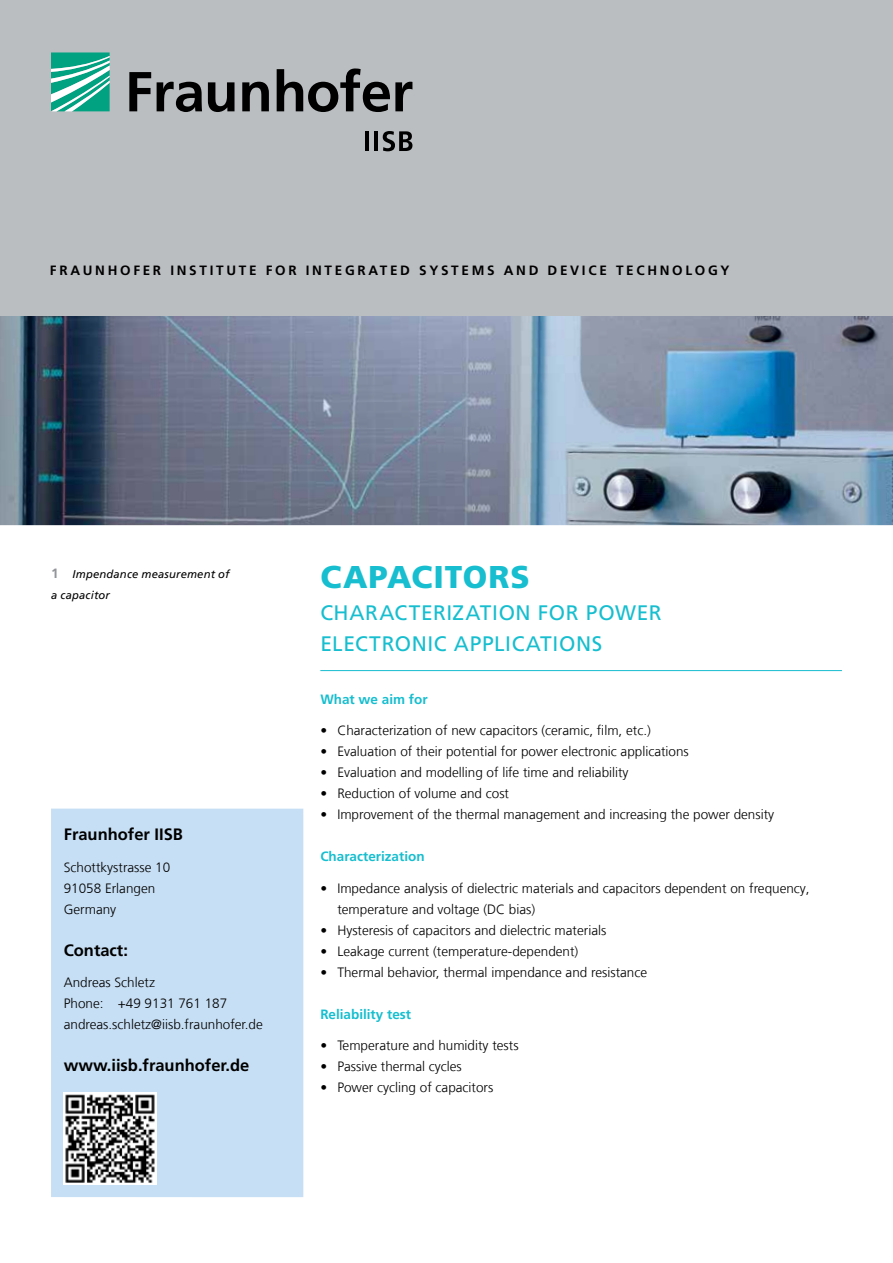
<style>
.page{position:relative;width:893px;height:1263px;background:#fff}
.page>*{position:absolute;margin:0;border:0;box-sizing:border-box;transform-origin:0 0}
.t1{font:900 31.5px "Frutiger LT Com";letter-spacing:.025em;color:#16becf}
.t2{font:21px/31.5px "Frutiger LT Com";letter-spacing:.03em;color:#16becf}
.t3{font:700 16.5px "Frutiger LT Com";color:#000}
.t4{font:300 13.5px/21px "Frutiger LT Com";color:#000}
.t5{font:700 13.5px "Frutiger LT Com";letter-spacing:.2em;color:#000}
.t6{font:700 13.5px "Frutiger LT Com";color:#16becf}
.t7{font:italic 11.25px/21px "Frutiger LT Com";letter-spacing:.015em;color:#000}
.s1{font-weight:700;font-style:normal;font-size:13.5px;color:#939598}
</style>
<div class="page">
<img style="left:0;top:315px;width:893px;height:210px">
<div style="left:0;top:0;width:893px;height:315px;background:#bbbec1"></div>
<svg style="left:51px;top:52px;width:59px;height:59px;background:#4cbba6"></svg>
<svg style="left:129px;top:68px;width:283px;height:44px"></svg>
<hr style="left:366px;top:131px;width:3px;height:20px;background:#000">
<hr style="left:374px;top:131px;width:4px;height:20px;background:#000">
<svg style="left:383px;top:131px;width:29px;height:20px"></svg>
<hr style="left:320px;top:670px;width:522px;height:1px;background:#16becf">
<div style="left:51px;top:809px;width:252px;height:388px;background:#c7dff4"></div>
<img style="left:64px;top:1092px;width:92px;height:92px">
<p class="t5" style="left:50px;top:262px;width:681px">Fr aunhof er Insti tute f or Integr ated Systems and D evic e Tec hnology</p>
<p class="t7" style="left:51px;top:563px;width:180px"><span class="s1">1</span> Impendance measurement of a capacitor</p>
<p class="t3" style="left:64px;top:825px;width:121px">Fraunhofer IISB</p>
<p class="t4" style="left:64px;top:856px;width:108px">Schottkystrasse 10<br>91058 Erlangen<br>Germany</p>
<p class="t3" style="left:64px;top:940px;width:66px">Contact:</p>
<p class="t4" style="left:64px;top:972px;width:201px">Andreas Schletz<br>Phone: +49 9131 761 187 andreas.schletz@iisb.fraunhofer.de</p>
<p class="t3" style="left:64px;top:1056px;width:187px">www.iisb.fraunhofer.de</p>
<h1 class="t1" style="left:320px;top:558px;width:211px">CAPACITORS</h1>
<h2 class="t2" style="left:320px;top:597px;width:343px">CHARACTERIZATION FOR POWER<br>ELECTRONIC APPLICATIONS</h2>
<p class="t6" style="left:320px;top:691px;width:109px">What we aim for</p>
<p class="t4" style="left:320px;top:720px;width:332px">• Characterization of new capacitors (ceramic, film, etc.)</p>
<p class="t4" style="left:320px;top:741px;width:370px">• Evaluation of their potential for power electronic applications</p>
<p class="t4" style="left:320px;top:762px;width:310px">• Evaluation and modelling of life time and reliability</p>
<p class="t4" style="left:320px;top:783px;width:190px">• Reduction of volume and cost</p>
<p class="t4" style="left:320px;top:804px;width:455px">• Improvement of the thermal management and increasing the power density</p>
<p class="t6" style="left:320px;top:848px;width:106px">Characterization</p>
<p class="t4" style="left:337px;top:877px;width:474px;text-indent:-17px">• Impedance analysis of dielectric materials and capacitors dependent on frequency, temperature and voltage (DC bias)</p>
<p class="t4" style="left:320px;top:919px;width:287px">• Hysteresis of capacitors and dielectric materials</p>
<p class="t4" style="left:320px;top:940px;width:260px">• Leakage current (temperature-dependent)</p>
<p class="t4" style="left:320px;top:961px;width:328px">• Thermal behavior, thermal impendance and resistance</p>
<p class="t6" style="left:320px;top:1006px;width:92px">Reliability test</p>
<p class="t4" style="left:320px;top:1035px;width:200px">• Temperature and humidity tests</p>
<p class="t4" style="left:320px;top:1056px;width:143px">• Passive thermal cycles</p>
<p class="t4" style="left:320px;top:1077px;width:175px">• Power cycling of capacitors</p>
</div>
